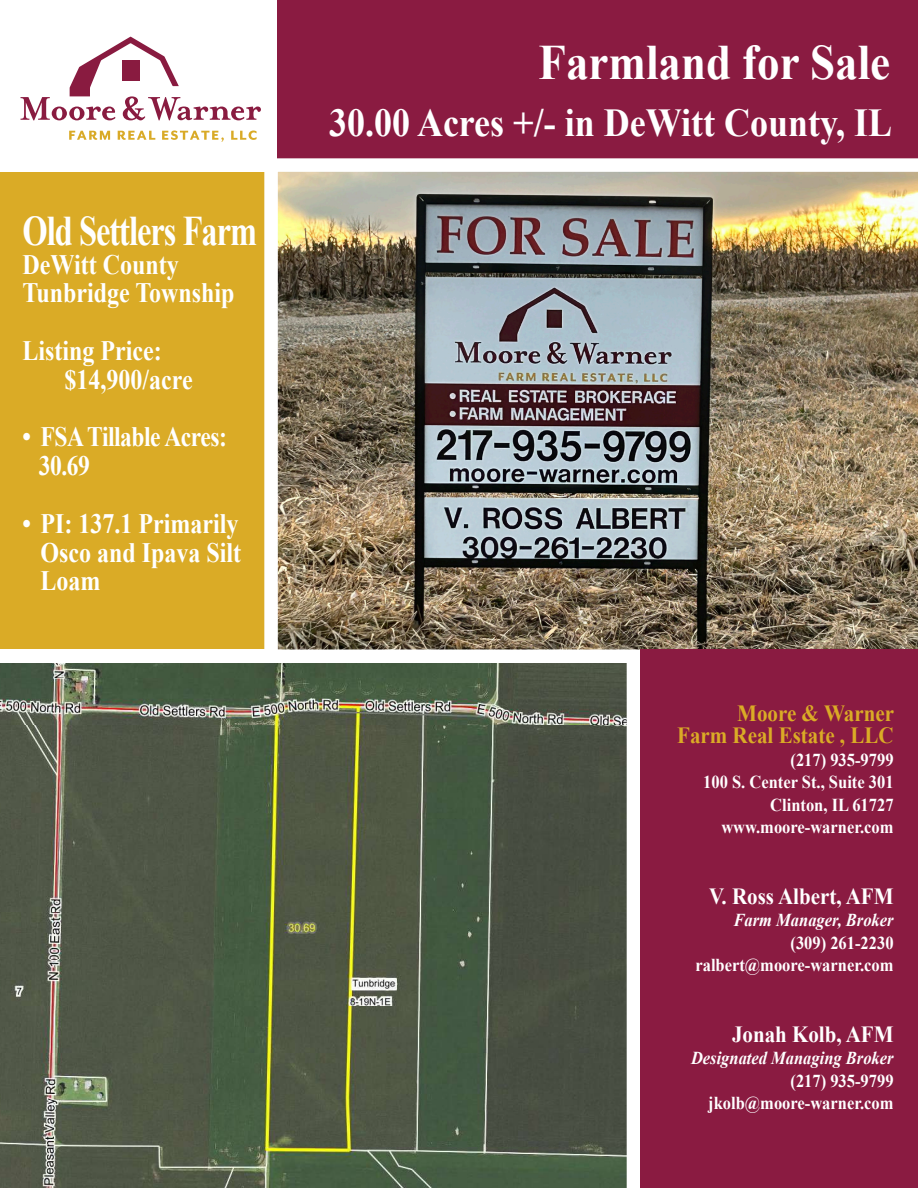
<style>
.page{position:relative;width:918px;height:1188px;background:#fff}
.page>*{position:absolute;margin:0;border:0;box-sizing:border-box;transform-origin:0 0}
.t1{font:700 49.5px "Times New Roman";color:#fff;scale:.91 1}
.t2{font:700 42.15px "Times New Roman";letter-spacing:-.03em;color:#fff;scale:.77 1}
.t3{font:700 39.6px "Times New Roman";color:#fff;scale:.91 1}
.t4{font:700 28.05px/28.8px "Times New Roman";color:#fff;text-align:justify;scale:.85 1}
.t5{font:700 28.05px "Times New Roman";letter-spacing:-.02em;color:#fff;scale:.85 1}
.t6{font:700 28.05px "Times New Roman";color:#fff;scale:.84 1}
.t7{font:700 23.1px "Times New Roman";color:#daab26;scale:.91 1}
.t8{font:700 23.1px "Times New Roman";color:#fff;scale:.91 1}
.t9{font:700 18.15px "Times New Roman";color:#fff;scale:.91 1}
.t10{font:italic 700 18.15px "Times New Roman";color:#fff;scale:.91 1}
</style>
<div class="page">
<div style="left:0;top:173px;width:292px;height:476px;background:#daab26"></div>
<svg style="left:69px;top:131px;width:41px;height:9px"></svg>
<svg style="left:118px;top:131px;width:37px;height:9px"></svg>
<svg style="left:162px;top:131px;width:62px;height:11px"></svg>
<svg style="left:231px;top:131px;width:26px;height:9px"></svg>
<svg style="left:21px;top:37px;width:240px;height:83px"></svg>
<div style="left:278px;top:0;width:640px;height:160px;background:#8a1b41"></div>
<img style="left:264px;top:158px;width:654px;height:492px">
<svg style="left:0;top:663px;width:627px;height:525px;background:#535d48"></svg>
<div style="left:640px;top:649px;width:278px;height:539px;background:#8a1b41"></div>
<p class="t2" style="left:23px;top:200px;width:306px">Old Settlers Farm</p>
<p class="t4" style="left:23px;top:249px;width:185px">DeWitt County</p>
<p class="t4" style="left:23px;top:278px;width:251px">Tunbridge Township</p>
<p class="t4" style="left:23px;top:335px;width:165px">Listing Price:</p>
<p class="t4" style="left:65px;top:364px;width:152px">$14,900/acre</p>
<p class="t5" style="left:23px;top:417px;width:242px">• FSA Tillable Acres:</p>
<p class="t6" style="left:39px;top:445px;width:62px">30.69</p>
<p class="t4" style="left:41px;top:508px;width:238px;text-indent:-18px">• PI: 137.1 Primarily Osco and Ipava Silt Loam</p>
<p class="t1" style="left:539px;top:26px;width:388px">Farmland for Sale</p>
<p class="t3" style="left:329px;top:94px;width:620px">30.00 Acres +/- in DeWitt County, IL</p>
<p class="t7" style="left:737px;top:696px;width:174px">Moore &amp; Warner</p>
<p class="t7" style="left:677px;top:719px;width:239px">Farm Real Estate , LLC</p>
<p class="t9" style="left:791px;top:747px;width:115px">(217) 935-9799</p>
<p class="t9" style="left:703px;top:769px;width:211px">100 S. Center St., Suite 301</p>
<p class="t9" style="left:770px;top:792px;width:137px">Clinton, IL 61727</p>
<p class="t9" style="left:721px;top:814px;width:191px">www.moore-warner.com</p>
<p class="t8" style="left:709px;top:879px;width:204px">V. Ross Albert, AFM</p>
<p class="t10" style="left:734px;top:908px;width:177px">Farm Manager, Broker</p>
<p class="t9" style="left:791px;top:930px;width:115px">(309) 261-2230</p>
<p class="t9" style="left:695px;top:952px;width:219px">ralbert@moore-warner.com</p>
<p class="t8" style="left:732px;top:1017px;width:179px">Jonah Kolb, AFM</p>
<p class="t10" style="left:691px;top:1046px;width:224px">Designated Managing Broker</p>
<p class="t9" style="left:791px;top:1068px;width:115px">(217) 935-9799</p>
<p class="t9" style="left:708px;top:1090px;width:205px">jkolb@moore-warner.com</p>
</div>
